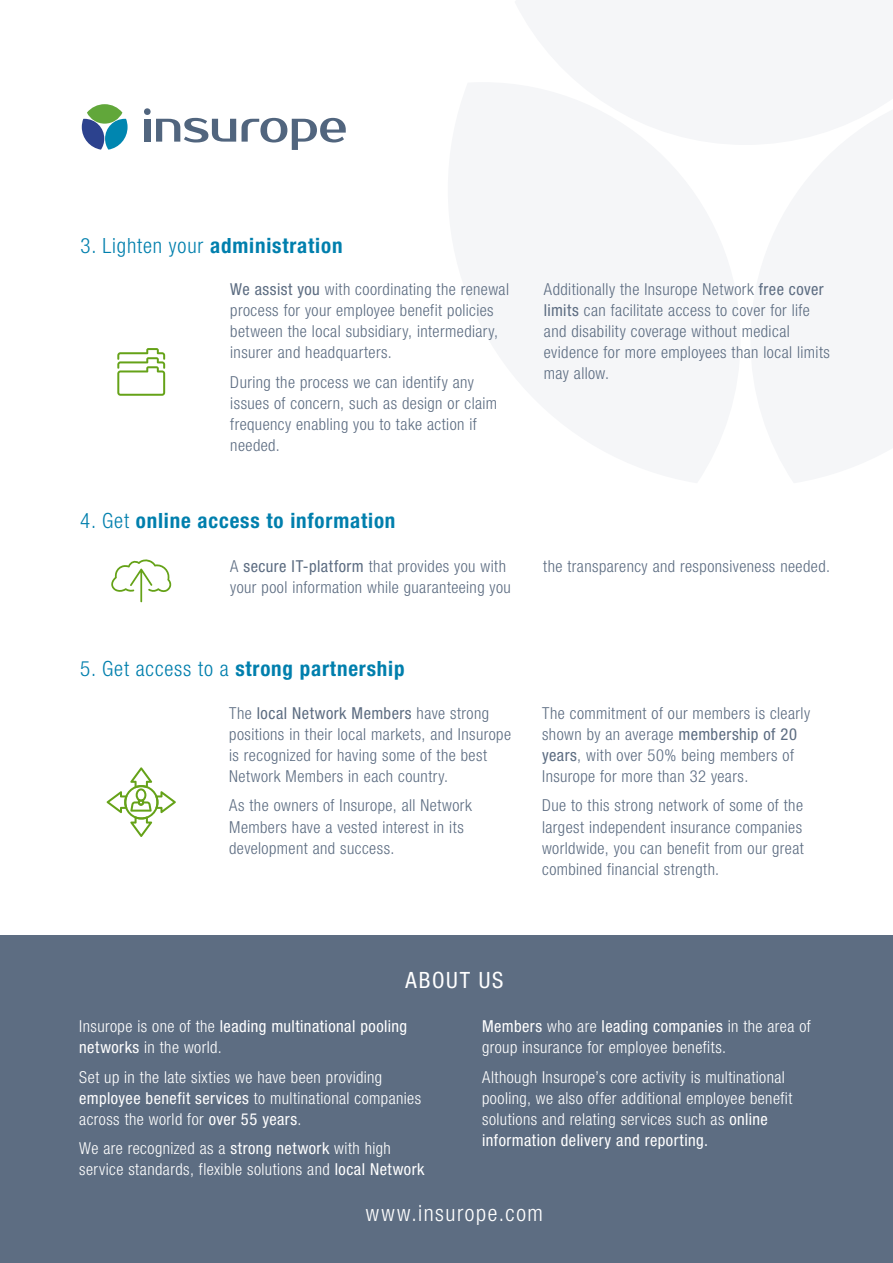
<style>
.page{position:relative;width:893px;height:1263px;background:#fff}
.page>*{position:absolute;margin:0;border:0;box-sizing:border-box;transform-origin:0 0}
.Body{font:300 condensed 22.5px "Helvetica Neue LT Pro";letter-spacing:.07em;color:#fff}
.Kopje{font:condensed 22.5px "Helvetica Neue LT Pro";letter-spacing:.08em;color:#fff}
.t1{font:700 condensed 21px "Helvetica Neue LT Pro";letter-spacing:.04em;color:#007fad}
.Body-2{font:300 condensed 16.5px/21px "Helvetica Neue LT Pro";letter-spacing:.025em;color:#5d6d82}
.Body-3{font:300 condensed 16.5px/21px "Helvetica Neue LT Pro";letter-spacing:.025em;color:#fff}
.Body-4{font:condensed 16.5px/21px "Helvetica Neue LT Pro";letter-spacing:.025em;color:#fff}
.s1{font-weight:300}
.s2{font-weight:400}
</style>
<div class="page">
<div style="left:0;top:935px;width:893px;height:328px;background:#5d6d82"></div>
<svg style="left:111px;top:559px;width:61px;height:43px"></svg>
<svg style="left:107px;top:767px;width:69px;height:70px"></svg>
<svg style="left:117px;top:348px;width:48px;height:48px"></svg>
<svg style="left:144px;top:108px;width:92px;height:34px"></svg>
<svg style="left:242px;top:118px;width:104px;height:32px"></svg>
<svg style="left:82px;top:104px;width:46px;height:46px"></svg>
<p class="t1" style="left:81px;top:233px;width:264px"><span class="s1">3. Lighten your</span> administration</p>
<p class="Body-2" style="left:230px;top:279px;width:280px"><span class="s2">We assist you</span> with coordinating the renewal process for your employee benefit policies between the local subsidiary, intermediary, insurer and headquarters.</p>
<p class="Body-2" style="left:230px;top:371px;width:268px">During the process we can identify any issues of concern, such as design or claim frequency enabling you to take action if needed.</p>
<p class="t1" style="left:80px;top:508px;width:317px"><span class="s1">4. Get</span> online access to information</p>
<p class="Body-2" style="left:544px;top:279px;width:288px">Additionally the Insurope Network <span class="s2">free cover limits</span> can facilitate access to cover for life and disability coverage without medical evidence for more employees than local limits may allow.</p>
<p class="Body-2" style="left:230px;top:555px;width:282px">A <span class="s2">secure IT-platform</span> that provides you with your pool information while guaranteeing you</p>
<p class="Body-2" style="left:543px;top:555px;width:288px">the transparency and responsiveness needed.</p>
<p class="t1" style="left:80px;top:656px;width:326px"><span class="s1">5. Get access to a</span> strong partnership</p>
<p class="Body-2" style="left:229px;top:702px;width:283px">The <span class="s2">local Network Members</span> have strong positions in their local markets, and Insurope is recognized for having some of the best Network Members in each country.</p>
<p class="Body-2" style="left:229px;top:795px;width:244px">As the owners of Insurope, all Network<br>Members have a vested interest in its development and success.</p>
<p class="Body-2" style="left:542px;top:702px;width:270px">The commitment of our members is clearly shown by an average <span class="s2">membership of 20 years</span>, with over 50% being members of Insurope for more than 32 years.</p>
<p class="Body-2" style="left:542px;top:795px;width:263px;text-align:justify">Due to this strong network of some of the largest independent insurance companies worldwide, you can benefit from our great combined financial strength.</p>
<p class="Kopje" style="left:405px;top:967px;width:100px">ABOUT US</p>
<p class="Body-4" style="left:79px;top:1016px;width:329px"><span class="s1">Insurope is one of the</span> leading multinational pooling networks <span class="s1">in the world.</span></p>
<p class="Body-3" style="left:79px;top:1066px;width:343px">Set up in the late sixties we have been providing <span class="s2">employee benefit services</span> to multinational companies across the world for <span class="s2">over 55 years</span>.</p>
<p class="Body-3" style="left:79px;top:1138px;width:347px">We are recognized as a <span class="s2">strong network</span> with high service standards, flexible solutions and <span class="s2">local Network</span></p>
<p class="Body-3" style="left:482px;top:1016px;width:330px"><span class="s2">Members</span> who are <span class="s2">leading companies</span> in the area of group insurance for employee benefits.</p>
<p class="Body-3" style="left:482px;top:1066px;width:312px">Although Insurope’s core activity is multinational pooling, we also offer additional employee benefit solutions and relating services such as <span class="s2">online information delivery and reporting.</span></p>
<p class="Body" style="left:366px;top:1200px;width:178px">www.insurope.com</p>
</div>
